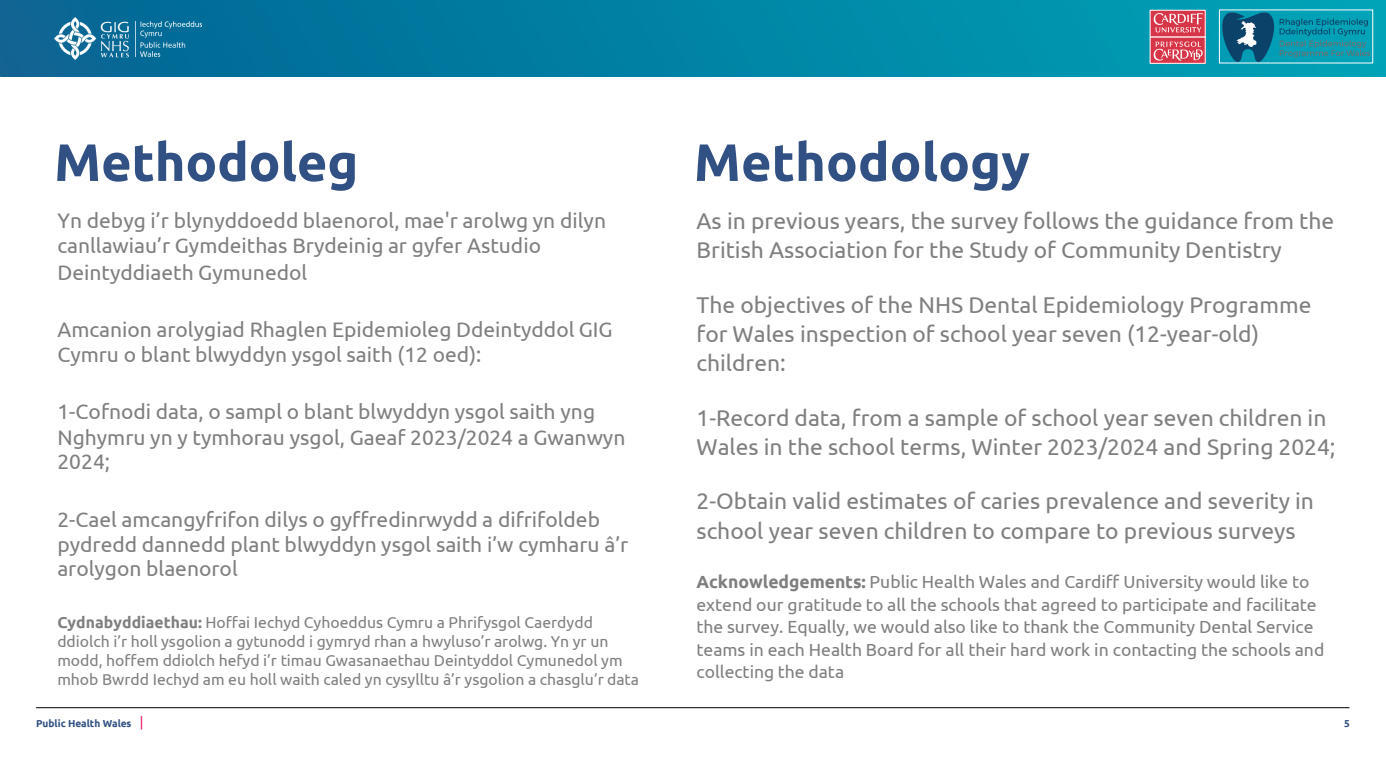
<style>
.page{position:relative;width:1386px;height:780px;background:#fff}
.page>*{position:absolute;margin:0;border:0;box-sizing:border-box;transform-origin:0 0}
.t1{font:700 52.5px "Ubuntu";color:#315083}
.t2{font:22.75px/29.2px "Ubuntu";color:#7f7f7f}
.t3{font:21px/24.9px "Ubuntu";color:#7f7f7f}
.t4{font:17.5px/22.5px "Ubuntu";color:#7f7f7f}
.t5{font:15.75px/18.8px "Ubuntu";color:#7f7f7f}
.t6{font:700 10.06px "Ubuntu";color:#315083}
.s1{font-weight:700}
</style>
<div class="page">
<hr style="left:36px;top:707px;width:1313px;height:1px;background:#000">
<svg style="left:141px;top:716px;width:1px;height:13px"></svg>
<img style="left:0;top:0;width:1385px;height:76px">
<img style="left:54px;top:17px;width:75px;height:42px">
<img style="left:135px;top:22px;width:67px;height:35px">
<img style="left:1221px;top:12px;width:149px;height:49px">
<img style="left:1151px;top:12px;width:51px;height:49px">
<h1 class="t1" style="left:54px;top:130px;width:306px">Methodoleg</h1>
<p class="t1" style="left:693px;top:130px;width:337px">Methodology</p>
<p class="t3" style="left:57px;top:207px;width:550px;line-height:25.8px">Yn debyg i’r blynyddoedd blaenorol, mae'r arolwg yn dilyn canllawiau’r Gymdeithas Brydeinig ar gyfer Astudio<br>Deintyddiaeth Gymunedol</p>
<p class="t3" style="left:57px;top:317px;width:556px;line-height:24.7px">Amcanion arolygiad Rhaglen Epidemioleg Ddeintyddol GIG<br>Cymru o blant blwyddyn ysgol saith (12 oed):</p>
<p class="t3" style="left:57px;top:398px;width:569px">1-Cofnodi data, o sampl o blant blwyddyn ysgol saith yng<br>Nghymru yn y tymhorau ysgol, Gaeaf 2023/2024 a Gwanwyn<br>2024;</p>
<p class="t3" style="left:57px;top:505px;width:572px">2-Cael amcangyfrifon dilys o gyffredinrwydd a difrifoldeb pydredd dannedd plant blwyddyn ysgol saith i’w cymharu â’r arolygon blaenorol</p>
<p class="t5" style="left:57px;top:612px;width:583px"><span class="s1">Cydnabyddiaethau:</span> Hoffai Iechyd Cyhoeddus Cymru a Phrifysgol Caerdydd ddiolch i’r holl ysgolion a gytunodd i gymryd rhan a hwyluso’r arolwg. Yn yr un modd, hoffem ddiolch hefyd i’r timau Gwasanaethau Deintyddol Cymunedol ym mhob Bwrdd Iechyd am eu holl waith caled yn cysylltu â’r ysgolion a chasglu’r data</p>
<p class="t2" style="left:696px;top:205px;width:639px">As in previous years, the survey follows the guidance from the<br>British Association for the Study of Community Dentistry</p>
<p class="t2" style="left:696px;top:289px;width:616px">The objectives of the NHS Dental Epidemiology Programme for Wales inspection of school year seven (12-year-old) children:</p>
<p class="t2" style="left:696px;top:402px;width:640px">1-Record data, from a sample of school year seven children in<br>Wales in the school terms, Winter 2023/2024 and Spring 2024;</p>
<p class="t2" style="left:696px;top:485px;width:619px">2-Obtain valid estimates of caries prevalence and severity in school year seven children to compare to previous surveys</p>
<p class="t4" style="left:696px;top:570px;width:629px"><span class="s1">Acknowledgements:</span> Public Health Wales and Cardiff University would like to extend our gratitude to all the schools that agreed to participate and facilitate the survey. Equally, we would also like to thank the Community Dental Service teams in each Health Board for all their hard work in contacting the schools and collecting the data</p>
<p class="t6" style="left:36px;top:716px;width:97px">Public Health Wales</p>
<p class="t6" style="left:1343px;top:716px;width:7px">5</p>
</div>
